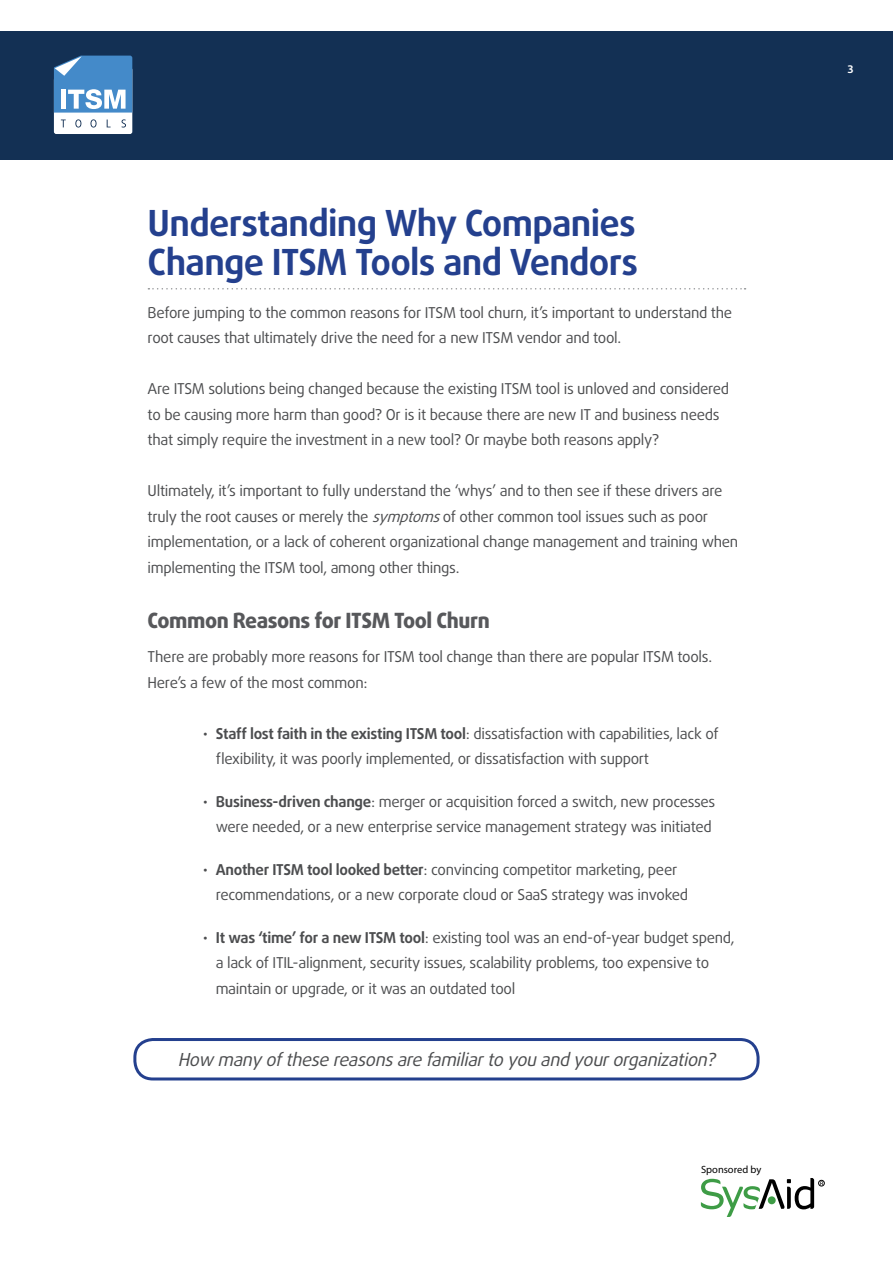
<style>
.page{position:relative;width:893px;height:1263px;background:#fff}
.page>*{position:absolute;margin:0;border:0;box-sizing:border-box;transform-origin:0 0}
.t1{font:700 36px/39px "Daxline Pro";letter-spacing:-.02em;color:#24408e}
.t2{font:800 21px "Daxline Pro";letter-spacing:-.02em;color:#57585b}
.t3{font:italic 18px "Daxline Pro";color:#4c4d4f}
.t4{font:15px/25.5px "Daxline Pro";letter-spacing:-.02em;color:#4c4d4f}
.t5{font:10.5px "Myriad Hebrew";color:#000}
.t6{font:700 10.5px "Daxline Pro";color:#fff}
.s1{font-style:italic}
.s2{font-weight:700}
</style>
<div class="page">
<div style="left:0;top:31px;width:893px;height:129px;background:#133054"></div>
<svg style="left:54px;top:56px;width:78px;height:78px"></svg>
<svg style="left:701px;top:1178px;width:123px;height:39px"></svg>
<svg style="left:148px;top:288px;width:598px;height:2px"></svg>
<div style="left:133px;top:1038px;width:627px;height:42px;border:3px solid #24408e;border-radius:18px"></div>
<h1 class="t1" style="left:148px;top:204px;width:492px">Understanding Why Companies<br>Change ITSM Tools and Vendors</h1>
<p class="t4" style="left:148px;top:300px;width:586px">Before jumping to the common reasons for ITSM tool churn, it’s important to understand the root causes that ultimately drive the need for a new ITSM vendor and tool.</p>
<p class="t4" style="left:148px;top:376px;width:583px">Are ITSM solutions being changed because the existing ITSM tool is unloved and considered to be causing more harm than good? Or is it because there are new IT and business needs that simply require the investment in a new tool? Or maybe both reasons apply?</p>
<p class="t4" style="left:148px;top:478px;width:592px">Ultimately, it’s important to fully understand the ‘whys’ and to then see if these drivers are truly the root causes or merely the <span class="s1">symptoms</span>of other common tool issues such as poor implementation, or a lack of coherent organizational change management and training when implementing the ITSM tool, among other things.</p>
<h2 class="t2" style="left:148px;top:607px;width:344px">Common Reasons for ITSM Tool Churn</h2>
<p class="t4" style="left:148px;top:644px;width:566px">There are probably more reasons for ITSM tool change than there are popular ITSM tools.<br>Here’s a few of the most common:</p>
<p class="t4" style="left:216px;top:721px;width:504px;text-indent:-13px">• <span class="s2">Staff lost faith in the existing ITSM tool</span>: dissatisfaction with capabilities, lack of flexibility, it was poorly implemented, or dissatisfaction with support</p>
<p class="t4" style="left:203px;top:789px;width:514px;text-align:right">• <span class="s2">Business-driven change</span>: merger or acquisition forced a switch, new processes were needed, or a new enterprise service management strategy was initiated</p>
<p class="t4" style="left:216px;top:857px;width:474px;text-indent:-13px">• <span class="s2">Another ITSM tool looked better</span>: convincing competitor marketing, peer recommendations, or a new corporate cloud or SaaS strategy was invoked</p>
<p class="t4" style="left:216px;top:925px;width:520px;text-indent:-13px">• <span class="s2">It was ‘time’ for a new ITSM tool</span>: existing tool was an end-of-year budget spend, a lack of ITIL-alignment, security issues, scalability problems, too expensive to maintain or upgrade, or it was an outdated tool</p>
<p class="t3" style="left:178px;top:1048px;width:544px">How manyofthesereasonsarefamiliartoyouandyourorganization?</p>
<p class="t5" style="left:701px;top:1164px;width:62px">Sponsored by</p>
<p class="t6" style="left:847px;top:62px;width:8px">3</p>
</div>
